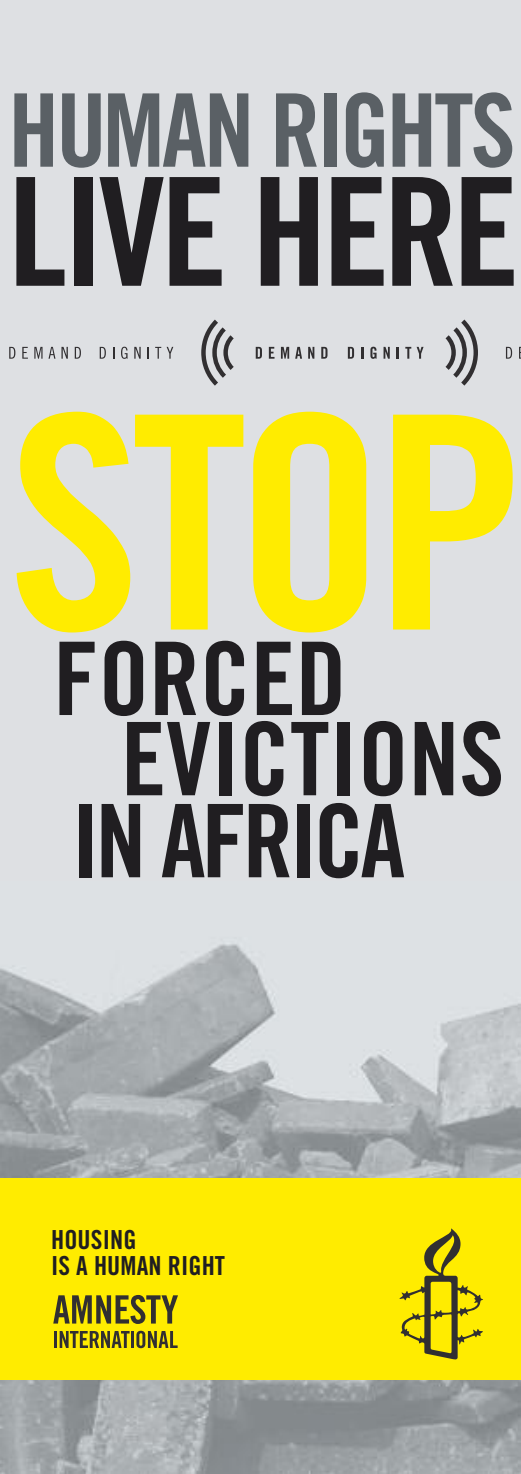
<style>
.page{position:relative;width:521px;height:1474px;background:#fff}
.page>*{position:absolute;margin:0;border:0;box-sizing:border-box;transform-origin:0 0}
.t1{font:297.5px "Amnesty Trade Gothic Bd Cn 20 OTF";color:#ffec00}
.t2{font:150.5px "Amnesty Trade Gothic Bd Cn 20 OTF";letter-spacing:-.035em;color:#201e21}
.t3{font:101.5px "Amnesty Trade Gothic Bd Cn 20 OTF";color:#201e21}
.t4{font:101.5px "Amnesty Trade Gothic Bd Cn 20 OTF";letter-spacing:-.03em;color:#5a6065}
.t5{font:101.5px "Amnesty Trade Gothic Bd Cn 20 OTF";letter-spacing:-.04em;color:#201e21}
.t6{font:26.25px/26.2px "Amnesty Trade Gothic Bd Cn 20 OTF";letter-spacing:.005em;color:#201e21}
</style>
<div class="page">
<div style="left:0;top:0;width:521px;height:1473px;background:#dee0e3"></div>
<img style="left:0;top:944px;width:521px;height:529px">
<div style="left:0;top:1178px;width:521px;height:201px;background:#ffec00"></div>
<svg style="left:399px;top:1228px;width:84px;height:131px"></svg>
<hr style="left:54px;top:1330px;width:3px;height:17px;background:#312f31">
<svg style="left:60px;top:1331px;width:70px;height:16px"></svg>
<hr style="left:131px;top:1330px;width:3px;height:17px;background:#312f31">
<svg style="left:136px;top:1330px;width:42px;height:18px"></svg>
<svg style="left:53px;top:1295px;width:125px;height:28px"></svg>
<hr style="left:0;top:150px;width:1px;height:136px;background:#201e21">
<svg style="left:256px;top:347px;width:6px;height:12px"></svg>
<svg style="left:269px;top:347px;width:5px;height:12px"></svg>
<svg style="left:281px;top:347px;width:8px;height:12px"></svg>
<svg style="left:295px;top:347px;width:7px;height:12px"></svg>
<svg style="left:308px;top:347px;width:6px;height:12px"></svg>
<svg style="left:321px;top:347px;width:6px;height:12px"></svg>
<svg style="left:348px;top:347px;width:6px;height:12px"></svg>
<svg style="left:361px;top:347px;width:2px;height:12px"></svg>
<svg style="left:370px;top:347px;width:6px;height:12px"></svg>
<svg style="left:383px;top:347px;width:7px;height:12px"></svg>
<svg style="left:397px;top:347px;width:2px;height:12px"></svg>
<svg style="left:405px;top:347px;width:6px;height:12px"></svg>
<svg style="left:417px;top:347px;width:6px;height:12px"></svg>
<svg style="left:506px;top:347px;width:6px;height:12px"></svg>
<svg style="left:519px;top:347px;width:2px;height:12px"></svg>
<svg style="left:9px;top:347px;width:6px;height:12px"></svg>
<svg style="left:22px;top:347px;width:6px;height:12px"></svg>
<svg style="left:34px;top:347px;width:9px;height:12px"></svg>
<svg style="left:49px;top:347px;width:6px;height:12px"></svg>
<svg style="left:61px;top:347px;width:7px;height:12px"></svg>
<svg style="left:75px;top:347px;width:6px;height:12px"></svg>
<svg style="left:100px;top:347px;width:6px;height:12px"></svg>
<svg style="left:113px;top:347px;width:1px;height:12px"></svg>
<svg style="left:121px;top:347px;width:7px;height:12px"></svg>
<svg style="left:134px;top:347px;width:7px;height:12px"></svg>
<svg style="left:148px;top:347px;width:1px;height:12px"></svg>
<svg style="left:155px;top:347px;width:6px;height:12px"></svg>
<svg style="left:167px;top:347px;width:6px;height:12px"></svg>
<svg style="left:201px;top:319px;width:33px;height:66px"></svg>
<svg style="left:445px;top:319px;width:33px;height:66px"></svg>
<h3 class="t4" style="left:8px;top:69px;width:509px">HUMAN RIGHTS</h3>
<h2 class="t2" style="left:8px;top:141px;width:512px">LIVE HERE</h2>
<h1 class="t1" style="left:8px;top:342px;width:517px">STOP</h1>
<h3 class="t3" style="left:53px;top:617px;width:295px">FORCED</h3>
<h3 class="t3" style="left:121px;top:697px;width:385px">EVICTIONS</h3>
<h3 class="t5" style="left:71px;top:779px;width:335px">IN AFRICA</h3>
<p class="t6" style="left:51px;top:1226px;width:176px">HOUSING<br>IS A HUMAN RIGHT</p>
</div>
